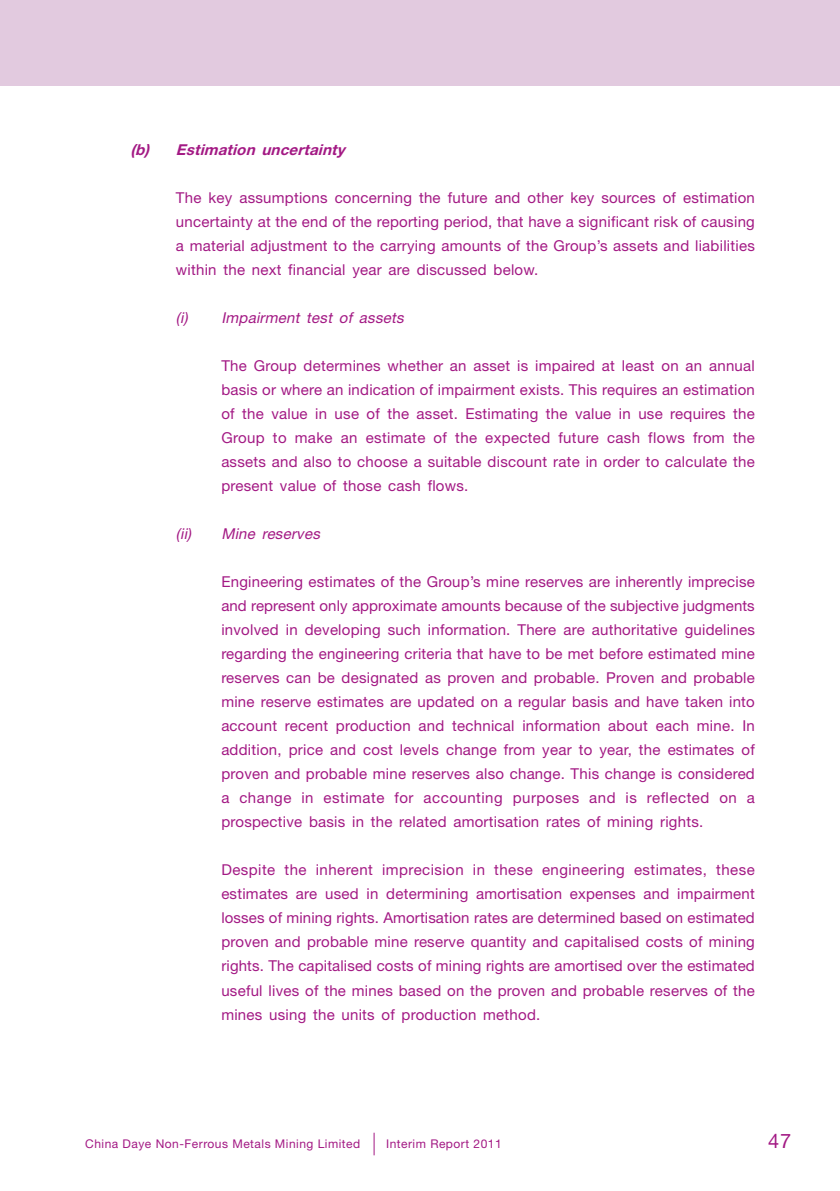
<style>
.page{position:relative;width:840px;height:1191px;background:#fff}
.page>*{position:absolute;margin:0;border:0;box-sizing:border-box;transform-origin:0 0}
.t1{font:20px "Helvetica Neue LT Std";color:#a31984}
.t2{font:15px/24px "Helvetica Neue LT Std";letter-spacing:.015em;color:#a31984;text-align:justify}
.t3{font:italic 15px "Helvetica Neue LT Std";color:#a31984}
.t4{font:italic 700 15px "Helvetica Neue LT Std";color:#a31984}
.t5{font:12px "Helvetica Neue LT Std";letter-spacing:.04em;color:#a31984}
</style>
<div class="page">
<div style="left:1px;top:0;width:838px;height:85px;background:#e2cadf"></div>
<svg style="left:373px;top:1132px;width:1px;height:23px"></svg>
<p class="t4" style="left:130px;top:144px;width:215px">(b) Estimation uncertainty</p>
<p class="t2" style="left:176px;top:188px;width:580px">The key assumptions concerning the future and other key sources of estimation uncertainty at the end of the reporting period, that have a significant risk of causing a material adjustment to the carrying amounts of the Group’s assets and liabilities within the next financial year are discussed below.</p>
<p class="t3" style="left:176px;top:312px;width:232px">(i) Impairment test of assets</p>
<p class="t2" style="left:221px;top:356px;width:534px">The Group determines whether an asset is impaired at least on an annual basis or where an indication of impairment exists. This requires an estimation of the value in use of the asset. Estimating the value in use requires the Group to make an estimate of the expected future cash flows from the assets and also to choose a suitable discount rate in order to calculate the present value of those cash flows.</p>
<p class="t3" style="left:176px;top:528px;width:17px">(ii)</p>
<p class="t3" style="left:221px;top:528px;width:103px">Mine reserves</p>
<p class="t2" style="left:221px;top:572px;width:534px">Engineering estimates of the Group’s mine reserves are inherently imprecise and represent only approximate amounts because of the subjective judgments involved in developing such information. There are authoritative guidelines regarding the engineering criteria that have to be met before estimated mine reserves can be designated as proven and probable. Proven and probable mine reserve estimates are updated on a regular basis and have taken into account recent production and technical information about each mine. In addition, price and cost levels change from year to year, the estimates of proven and probable mine reserves also change. This change is considered a change in estimate for accounting purposes and is reflected on a prospective basis in the related amortisation rates of mining rights.</p>
<p class="t2" style="left:221px;top:860px;width:534px">Despite the inherent imprecision in these engineering estimates, these estimates are used in determining amortisation expenses and impairment losses of mining rights. Amortisation rates are determined based on estimated proven and probable mine reserve quantity and capitalised costs of mining rights. The capitalised costs of mining rights are amortised over the estimated useful lives of the mines based on the proven and probable reserves of the mines using the units of production method.</p>
<p class="t5" style="left:85px;top:1139px;width:276px">China Daye Non-Ferrous Metals Mining Limited</p>
<p class="t5" style="left:386px;top:1139px;width:117px">Interim Report 2011</p>
<h1 class="t1" style="left:767px;top:1133px;width:25px">47</h1>
</div>
